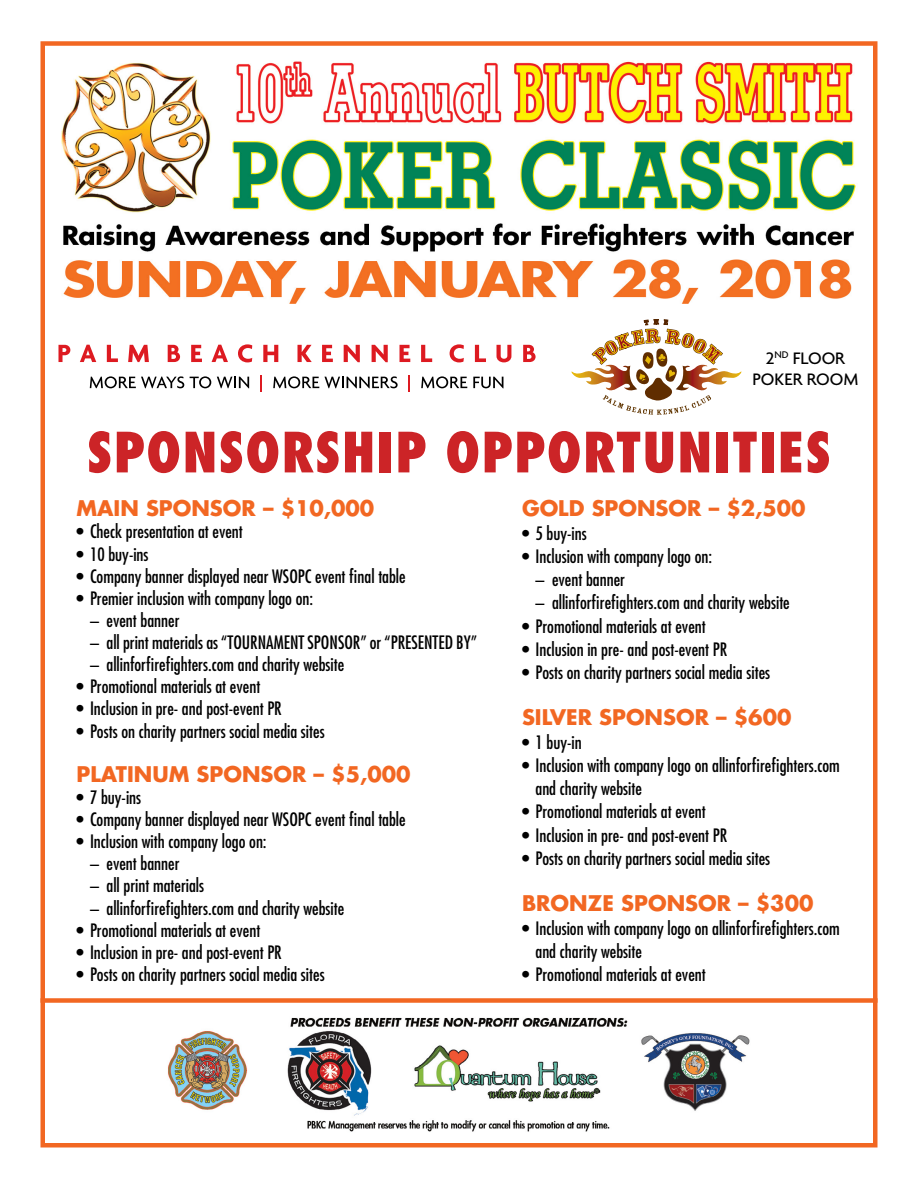
<style>
.page{position:relative;width:918px;height:1188px;background:#fff}
.page>*{position:absolute;margin:0;border:0;box-sizing:border-box;transform-origin:0 0}
.t1{font:800 condensed 54px "Futura";letter-spacing:.02em;color:#cc2427}
.t2{font:700 21px "Futura";color:#f26722}
.t3{font:condensed 18px/23.2px "Futura";color:#000}
.t4{font:500 18px/21px "Agenda";color:#000;text-align:center}
</style>
<div class="page">
<img style="left:61px;top:61px;width:795px;height:243px">
<img style="left:168px;top:1017px;width:582px;height:115px">
<svg style="left:58px;top:345px;width:12px;height:17px"></svg>
<svg style="left:80px;top:345px;width:16px;height:17px"></svg>
<svg style="left:107px;top:345px;width:11px;height:17px"></svg>
<svg style="left:128px;top:345px;width:21px;height:17px"></svg>
<svg style="left:168px;top:345px;width:12px;height:17px"></svg>
<svg style="left:191px;top:345px;width:11px;height:17px"></svg>
<svg style="left:212px;top:345px;width:16px;height:17px"></svg>
<svg style="left:238px;top:344px;width:14px;height:18px"></svg>
<svg style="left:263px;top:345px;width:15px;height:17px"></svg>
<svg style="left:298px;top:345px;width:14px;height:17px"></svg>
<svg style="left:322px;top:345px;width:11px;height:17px"></svg>
<svg style="left:344px;top:345px;width:16px;height:17px"></svg>
<svg style="left:372px;top:345px;width:16px;height:17px"></svg>
<svg style="left:400px;top:345px;width:10px;height:17px"></svg>
<svg style="left:421px;top:345px;width:11px;height:17px"></svg>
<svg style="left:450px;top:344px;width:14px;height:18px"></svg>
<svg style="left:475px;top:345px;width:11px;height:17px"></svg>
<svg style="left:497px;top:345px;width:14px;height:17px"></svg>
<svg style="left:523px;top:345px;width:13px;height:17px"></svg>
<svg style="left:90px;top:376px;width:94px;height:12px"></svg>
<svg style="left:190px;top:376px;width:21px;height:12px"></svg>
<svg style="left:217px;top:377px;width:32px;height:11px"></svg>
<svg style="left:261px;top:375px;width:1px;height:17px"></svg>
<svg style="left:273px;top:376px;width:125px;height:12px"></svg>
<svg style="left:409px;top:375px;width:1px;height:17px"></svg>
<svg style="left:421px;top:376px;width:46px;height:12px"></svg>
<svg style="left:473px;top:377px;width:30px;height:11px"></svg>
<svg style="left:572px;top:320px;width:170px;height:95px"></svg>
<div style="left:40px;top:41px;width:838px;height:1107px;border:4px solid #f26722"></div>
<div style="left:40px;top:998px;width:838px;height:5px;background:#f26722"></div>
<p class="t4" style="left:753px;top:347px;width:107px">2<sup>ND</sup> FLOOR<br>POKER ROOM</p>
<h1 class="t1" style="left:87px;top:418px;width:746px">SPONSORSHIP OPPORTUNITIES</h1>
<p class="t2" style="left:76px;top:494px;width:299px">MAIN SPONSOR – $10,000</p>
<p class="t3" style="left:76px;top:520px;width:168px">• Check presentation at event</p>
<p class="t3" style="left:76px;top:542px;width:74px">• 10 buy-ins</p>
<p class="t3" style="left:76px;top:564px;width:331px">• Company banner displayed near WSOPC event final table</p>
<p class="t3" style="left:76px;top:586px;width:238px">• Premier inclusion with company logo on:</p>
<p class="t3" style="left:90px;top:608px;width:91px">– event banner</p>
<p class="t3" style="left:90px;top:630px;width:389px">– all print materials as “TOURNAMENT SPONSOR” or “PRESENTED BY”</p>
<p class="t3" style="left:90px;top:653px;width:256px">– allinforfirefighters.com and charity website</p>
<p class="t3" style="left:76px;top:675px;width:185px">• Promotional materials at event</p>
<p class="t3" style="left:76px;top:697px;width:207px">• Inclusion in pre- and post-event PR</p>
<p class="t3" style="left:76px;top:719px;width:250px">• Posts on charity partners social media sites</p>
<p class="t2" style="left:76px;top:759px;width:336px">PLATINUM SPONSOR – $5,000</p>
<p class="t3" style="left:76px;top:785px;width:66px">• 7 buy-ins</p>
<p class="t3" style="left:76px;top:807px;width:331px">• Company banner displayed near WSOPC event final table</p>
<p class="t3" style="left:76px;top:830px;width:192px">• Inclusion with company logo on:</p>
<p class="t3" style="left:90px;top:852px;width:91px">– event banner</p>
<p class="t3" style="left:90px;top:874px;width:116px">– all print materials</p>
<p class="t3" style="left:90px;top:896px;width:256px">– allinforfirefighters.com and charity website</p>
<p class="t3" style="left:76px;top:918px;width:185px">• Promotional materials at event</p>
<p class="t3" style="left:76px;top:940px;width:207px">• Inclusion in pre- and post-event PR</p>
<p class="t3" style="left:76px;top:962px;width:250px">• Posts on charity partners social media sites</p>
<p class="t2" style="left:522px;top:494px;width:285px">GOLD SPONSOR – $2,500</p>
<p class="t3" style="left:522px;top:521px;width:66px">• 5 buy-ins</p>
<p class="t3" style="left:522px;top:544px;width:192px">• Inclusion with company logo on:</p>
<p class="t3" style="left:536px;top:567px;width:91px">– event banner</p>
<p class="t3" style="left:536px;top:591px;width:256px">– allinforfirefighters.com and charity website</p>
<p class="t3" style="left:522px;top:614px;width:185px">• Promotional materials at event</p>
<p class="t3" style="left:522px;top:637px;width:207px">• Inclusion in pre- and post-event PR</p>
<p class="t3" style="left:522px;top:660px;width:250px">• Posts on charity partners social media sites</p>
<p class="t2" style="left:522px;top:703px;width:271px">SILVER SPONSOR – $600</p>
<p class="t3" style="left:522px;top:730px;width:61px">• 1 buy-in</p>
<p class="t3" style="left:536px;top:753px;width:306px;text-indent:-14px">• Inclusion with company logo on allinforfirefighters.com and charity website</p>
<p class="t3" style="left:522px;top:800px;width:185px">• Promotional materials at event</p>
<p class="t3" style="left:522px;top:823px;width:207px">• Inclusion in pre- and post-event PR</p>
<p class="t3" style="left:522px;top:846px;width:250px">• Posts on charity partners social media sites</p>
<p class="t2" style="left:522px;top:889px;width:293px">BRONZE SPONSOR – $300</p>
<p class="t3" style="left:536px;top:916px;width:306px;text-indent:-14px">• Inclusion with company logo on allinforfirefighters.com and charity website</p>
<p class="t3" style="left:522px;top:962px;width:185px">• Promotional materials at event</p>
</div>
